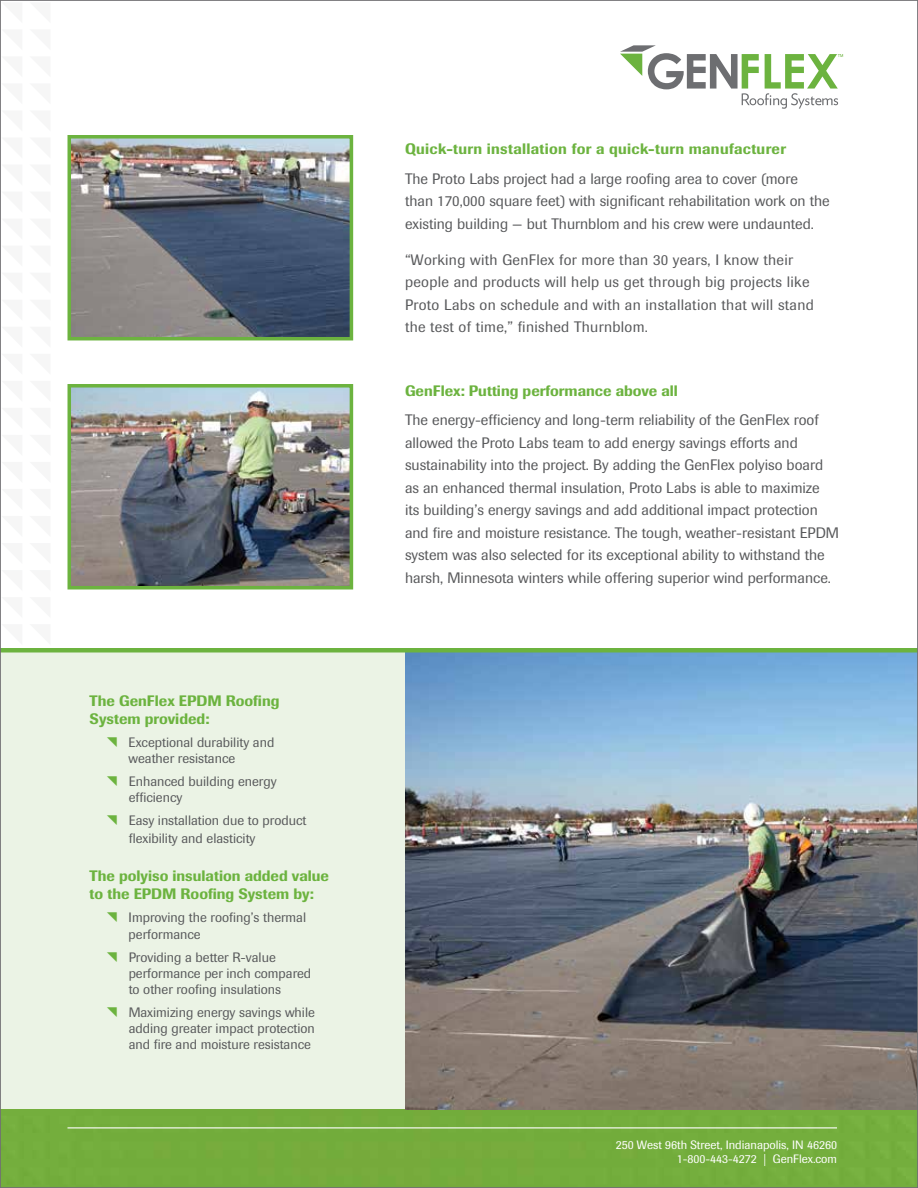
<style>
.page{position:relative;width:918px;height:1188px;background:#fff}
.page>*{position:absolute;margin:0;border:0;box-sizing:border-box;transform-origin:0 0}
.t1{font:15px/22.5px "Imago";color:#58595b}
.t2{font:15px/22.5px "Imago";letter-spacing:.02em;color:#58595b}
.t3{font:500 15px/18px "Imago Pro";color:#6cb33f}
.t4{font:500 15px "Imago Pro";letter-spacing:.02em;color:#6cb33f}
.t5{font:13.5px/16.2px "Imago";color:#58595b}
.t6{font:12px/14.4px "Imago";color:#fff;text-align:right}
</style>
<div class="page">
<div style="left:0;top:652px;width:448px;height:474px;background:#ebf3e5"></div>
<div style="left:2px;top:1109px;width:914px;height:77px;background:#74ac3d"></div>
<hr style="left:68px;top:1127px;width:769px;height:1px;background:#fff">
<img style="left:405px;top:652px;width:511px;height:457px">
<img style="left:73px;top:140px;width:275px;height:195px">
<div style="left:68px;top:135px;width:285px;height:205px;border:4px solid #6cb33f"></div>
<img style="left:73px;top:389px;width:275px;height:196px">
<div style="left:68px;top:384px;width:285px;height:206px;border:4px solid #6cb33f"></div>
<hr style="left:0;top:648px;width:918px;height:4px;background:#6cb33f">
<svg style="left:620px;top:45px;width:223px;height:64px"></svg>
<p class="t3" style="left:90px;top:692px;width:191px">The GenFlex EPDM Roofing<br>System provided:</p>
<p class="t5" style="left:129px;top:734px;width:147px">Exceptional durability and weather resistance</p>
<p class="t5" style="left:129px;top:773px;width:149px">Enhanced building energy efficiency</p>
<p class="t5" style="left:129px;top:812px;width:179px;line-height:18px">Easy installation due to product flexibility and elasticity</p>
<p class="t3" style="left:90px;top:867px;width:241px">The polyiso insulation added value to the EPDM Roofing System by:</p>
<p class="t5" style="left:129px;top:910px;width:179px">Improving the roofing’s thermal performance</p>
<p class="t5" style="left:129px;top:949px;width:184px">Providing a better R-value performance per inch compared to other roofing insulations</p>
<p class="t5" style="left:129px;top:1004px;width:188px;text-align:justify">Maximizing energy savings while adding greater impact protection and fire and moisture resistance</p>
<p class="t4" style="left:405px;top:140px;width:383px">Quick-turn installation for a quick-turn manufacturer</p>
<p class="t1" style="left:405px;top:167px;width:426px">The Proto Labs project had a large roofing area to cover (more than 170,000 square feet) with significant rehabilitation work on the existing building — but Thurnblom and his crew were undaunted.</p>
<p class="t2" style="left:405px;top:248px;width:410px">“Working with GenFlex for more than 30 years, I know their people and products will help us get through big projects like Proto Labs on schedule and with an installation that will stand the test of time,” finished Thurnblom.</p>
<p class="t3" style="left:405px;top:381px;width:275px">GenFlex: Putting performance above all</p>
<p class="t1" style="left:405px;top:409px;width:436px">The energy-efficiency and long-term reliability of the GenFlex roof allowed the Proto Labs team to add energy savings efforts and sustainability into the project. By adding the GenFlex polyiso board as an enhanced thermal insulation, Proto Labs is able to maximize<br>its building’s energy savings and add additional impact protection and fire and moisture resistance. The tough, weather-resistant EPDM system was also selected for its exceptional ability to withstand the harsh, Minnesota winters while offering superior wind performance.</p>
<p class="t6" style="left:616px;top:1137px;width:223px">250 West 96th Street, Indianapolis, IN 46260<br>1-800-443-4272 | GenFlex.com</p>
</div>
